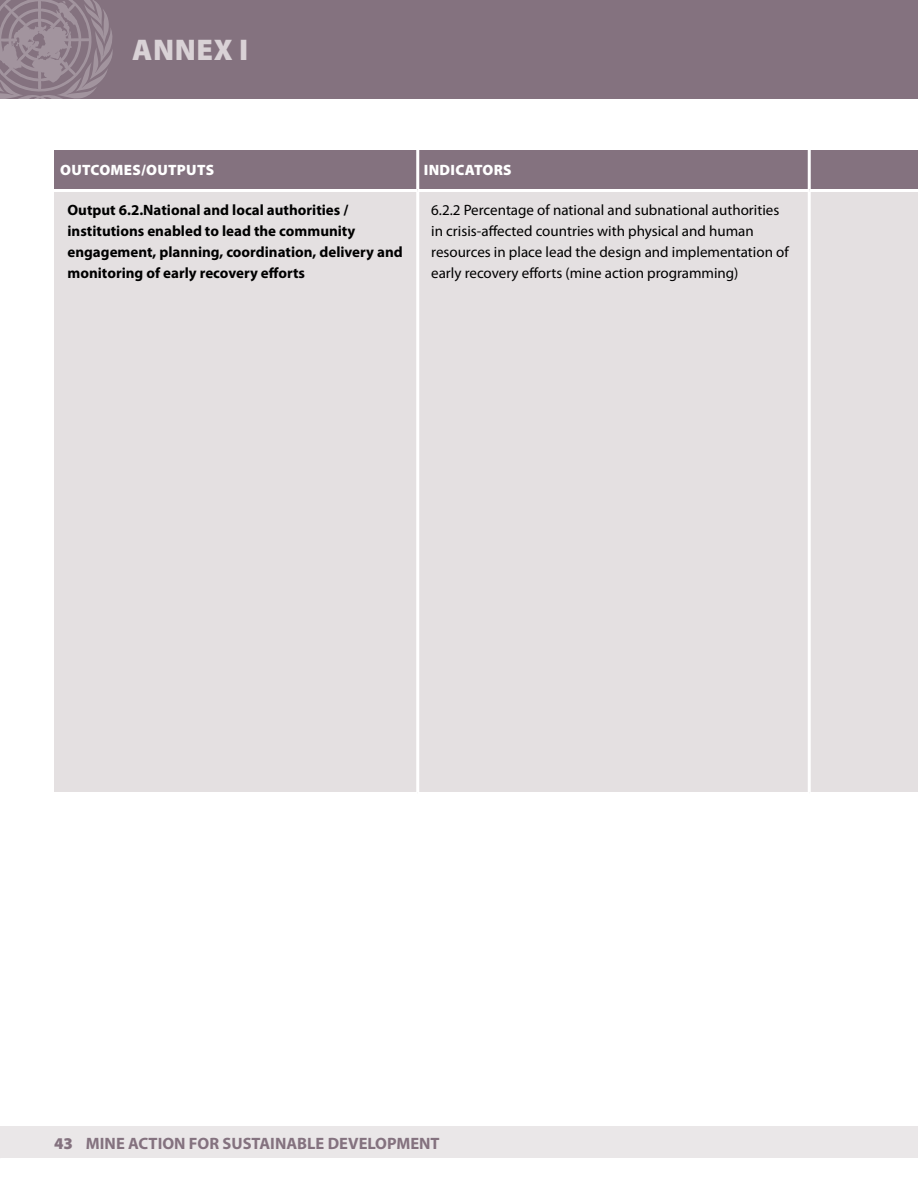
<style>
.page{position:relative;width:918px;height:1188px;background:#fff}
.page>*{position:absolute;margin:0;border:0;box-sizing:border-box;transform-origin:0 0}
.t1{font:900 30px "Myriad Pro";letter-spacing:.02em;color:#d9d2d6}
.t2{font:700 16.5px "Myriad Pro";color:#84727f}
.t3{font:15px/21px "Myriad Pro";color:#000}
.t4{font:700 15px/21px "Myriad Pro";color:#000}
.t5{font:900 15px "Myriad Pro";letter-spacing:.02em;color:#fff}
.s1{font-weight:900}
</style>
<div class="page">
<div style="left:0;top:1126px;width:918px;height:32px;background:#eae7e8"></div>
<div style="left:0;top:0;width:918px;height:99px;background:#84727f"></div>
<svg style="left:0;top:0;width:113px;height:99px"></svg>
<div style="left:54px;top:150px;width:864px;height:39px;background:#84727f"></div>
<div style="left:54px;top:192px;width:864px;height:600px;background:#e4e0e1"></div>
<hr style="left:416px;top:150px;width:3px;height:39px;background:#fff">
<hr style="left:808px;top:150px;width:3px;height:39px;background:#fff">
<hr style="left:416px;top:192px;width:3px;height:600px;background:#fff">
<hr style="left:808px;top:192px;width:3px;height:600px;background:#fff">
<h1 class="t1" style="left:132px;top:33px;width:118px">ANNEX I</h1>
<p class="t5" style="left:60px;top:161px;width:156px">OUTCOMES/OUTPUTS</p>
<p class="t5" style="left:424px;top:161px;width:89px">INDICATORS</p>
<p class="t4" style="left:67px;top:200px;width:337px">Output 6.2.National and local authorities / institutions enabled to lead the community engagement, planning, coordination, delivery and monitoring of early recovery efforts</p>
<p class="t3" style="left:431px;top:200px;width:359px">6.2.2 Percentage of national and subnational authorities in crisis-affected countries with physical and human resources in place lead the design and implementation of early recovery efforts (mine action programming)</p>
<p class="t2" style="left:54px;top:1134px;width:387px"><span class="s1">43</span> MINE ACTION FOR SUSTAINABLE DEVELOPMENT</p>
</div>
